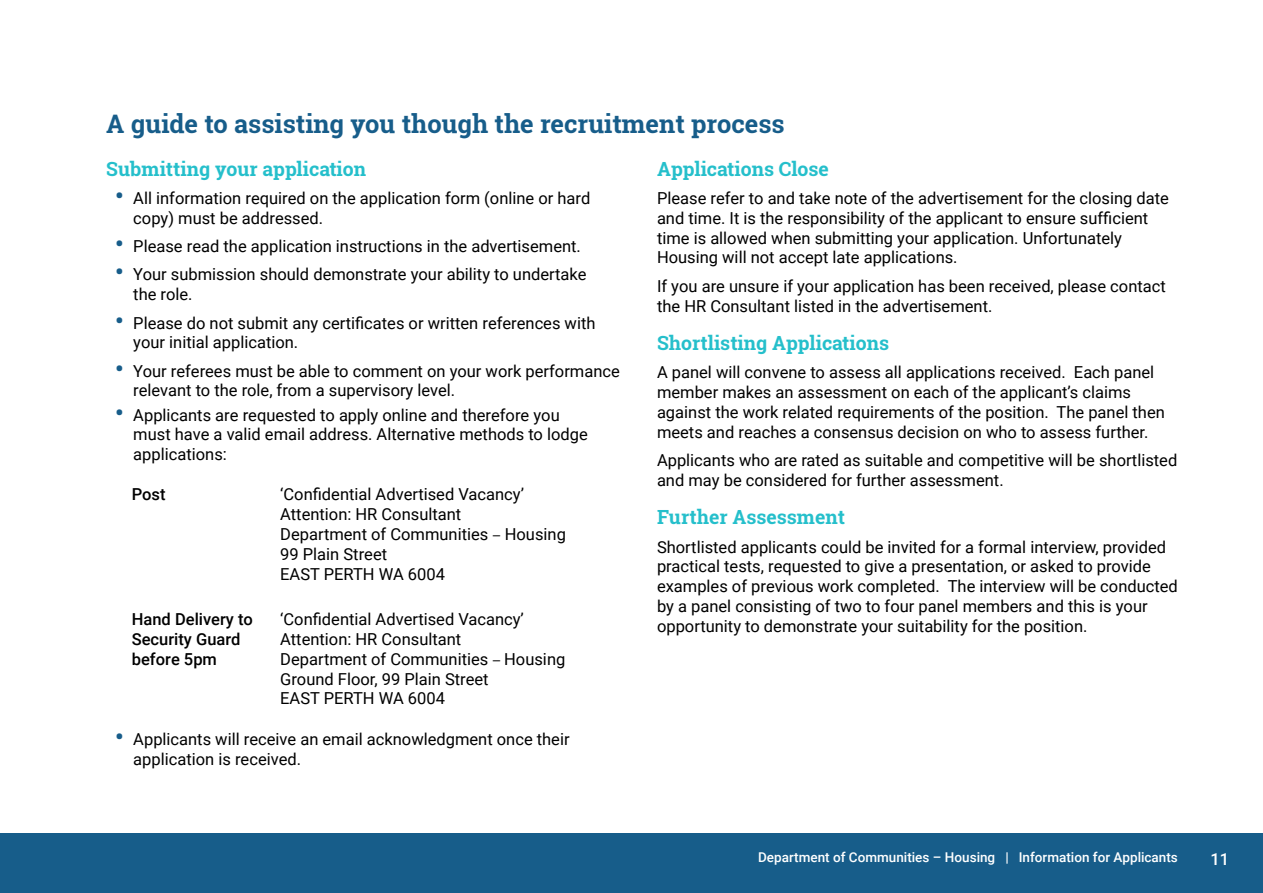
<style>
.page{position:relative;width:1263px;height:893px;background:#fff}
.page>*{position:absolute;margin:0;border:0;box-sizing:border-box;transform-origin:0 0}
.t1{font:700 25.5px "Roboto Slab";color:#175d8a}
.t2{font:700 19.5px "Roboto Slab";color:#25bfcb}
.t3{font:16.5px/19.8px "Roboto";color:#000}
.t4{font:500 16.5px/19.8px "Roboto";color:#000}
.t5{font:500 16.5px "Roboto";color:#fff}
.t6{font:500 13.5px "Roboto";color:#fff}
.s1{font-weight:700;font-size:24px;color:#175d8a}
.s2{font-family:"Myriad Pro"}
</style>
<div class="page">
<div style="left:0;top:833px;width:1263px;height:60px;background:#175d8a"></div>
<h1 class="t1" style="left:106px;top:106px;width:680px">A guide to assisting you though the recruitment process</h1>
<p class="t2" style="left:106px;top:155px;width:261px">Submitting your application</p>
<p class="t3" style="left:133px;top:188px;width:459px;text-indent:-18px"><span class="s1">•</span> All information required on the application form (online or hard copy) must be addressed.</p>
<p class="t3" style="left:115px;top:236px;width:467px"><span class="s1">•</span> Please read the application instructions in the advertisement.</p>
<p class="t3" style="left:133px;top:264px;width:455px;text-indent:-18px"><span class="s1">•</span> Your submission should demonstrate your ability to undertake the role.</p>
<p class="t3" style="left:133px;top:312px;width:464px;text-indent:-18px"><span class="s1">•</span> Please do not submit any certificates or written references with your initial application.</p>
<p class="t3" style="left:133px;top:360px;width:488px;text-indent:-18px"><span class="s1">•</span> Your referees must be able to comment on your work performance relevant to the role, from a supervisory level.</p>
<p class="t3" style="left:133px;top:404px;width:456px;text-indent:-18px"><span class="s1">•</span> Applicants are requested to apply online and therefore you must have a valid email address. Alternative methods to lodge applications:</p>
<p class="t4" style="left:132px;top:484px;width:35px">Post</p>
<p class="t3" style="left:280px;top:484px;width:287px">‘Confidential Advertised Vacancy’<br>Attention: HR Consultant<br>Department of Communities <span class="s2">–</span> Housing<br>99 Plain Street<br>EAST PERTH WA 6004</p>
<p class="t4" style="left:132px;top:609px;width:122px">Hand Delivery to<br>Security Guard before 5pm</p>
<p class="t3" style="left:280px;top:609px;width:287px">‘Confidential Advertised Vacancy’<br>Attention: HR Consultant<br>Department of Communities <span class="s2">–</span> Housing<br>Ground Floor, 99 Plain Street<br>EAST PERTH WA 6004</p>
<p class="t3" style="left:133px;top:729px;width:438px;text-indent:-18px"><span class="s1">•</span> Applicants will receive an email acknowledgment once their application is received.</p>
<p class="t2" style="left:657px;top:155px;width:173px">Applications Close</p>
<p class="t3" style="left:657px;top:188px;width:513px">Please refer to and take note of the advertisement for the closing date and time. It is the responsibility of the applicant to ensure sufficient time is allowed when submitting your application. Unfortunately Housing will not accept late applications.</p>
<p class="t3" style="left:657px;top:275px;width:510px">If you are unsure if your application has been received, please contact the HR Consultant listed in the advertisement.</p>
<p class="t2" style="left:657px;top:330px;width:234px">Shortlisting Applications</p>
<p class="t3" style="left:657px;top:362px;width:509px">A panel will convene to assess all applications received. Each panel member makes an assessment on each of the applicant’s claims against the work related requirements of the position. The panel then meets and reaches a consensus decision on who to assess further.</p>
<p class="t3" style="left:657px;top:450px;width:522px">Applicants who are rated as suitable and competitive will be shortlisted and may be considered for further assessment.</p>
<p class="t2" style="left:657px;top:504px;width:190px">Further Assessment</p>
<p class="t3" style="left:657px;top:536px;width:522px">Shortlisted applicants could be invited for a formal interview, provided practical tests, requested to give a presentation, or asked to provide examples of previous work completed. The interview will be conducted by a panel consisting of two to four panel members and this is your opportunity to demonstrate your suitability for the position.</p>
<p class="t6" style="left:758px;top:848px;width:421px">Department of Communities – Housing | Information for Applicants</p>
<p class="t5" style="left:1210px;top:848px;width:20px">11</p>
</div>
